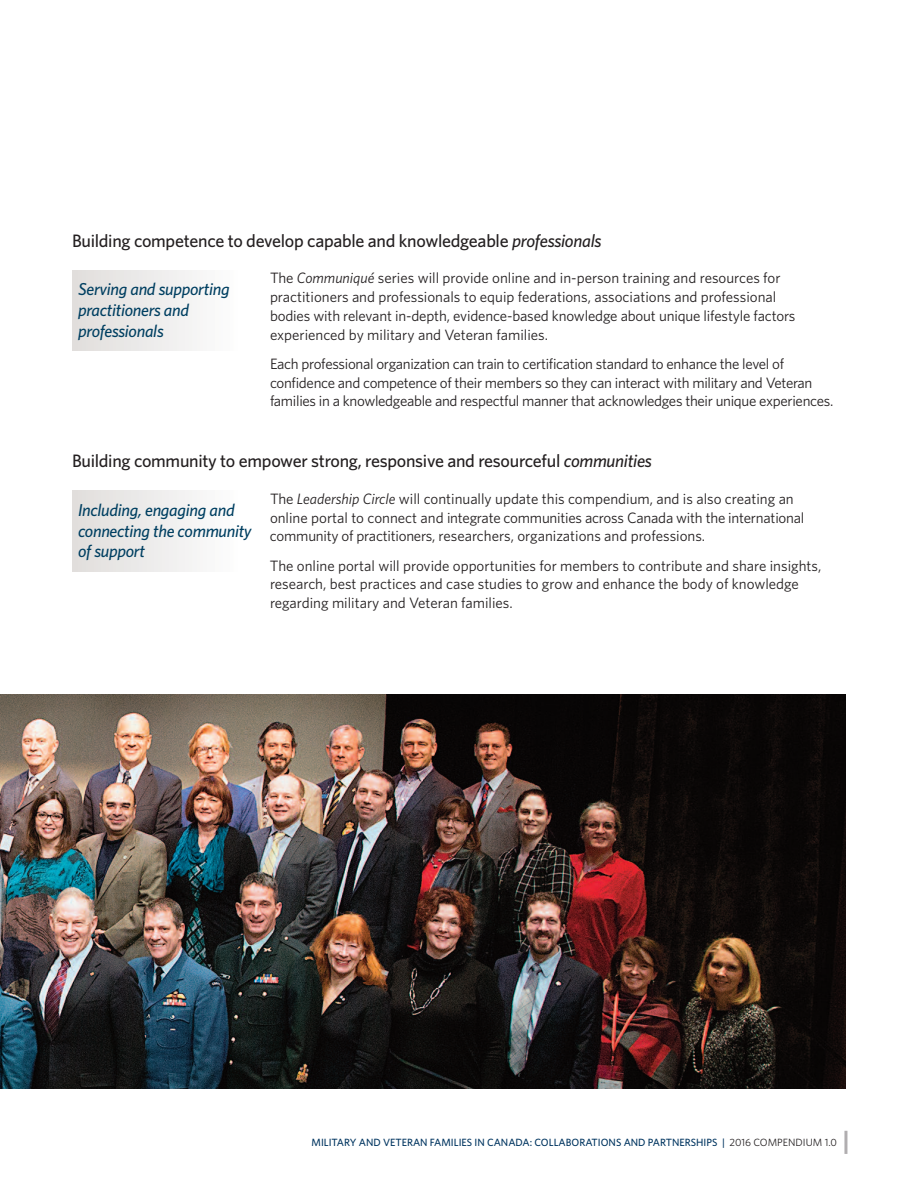
<style>
.page{position:relative;width:918px;height:1188px;background:#fff}
.page>*{position:absolute;margin:0;border:0;box-sizing:border-box;transform-origin:0 0}
.t1{font:500 18px "Whitney";letter-spacing:-.015em;color:#231f20}
.t2{font:italic 500 17.25px/20.7px "Whitney";letter-spacing:-.015em;color:#003f61}
.t3{font:15px/18.8px "Whitney";letter-spacing:-.01em;color:#231f20}
.t4{font:500 10.5px "Whitney";color:#003560}
.s1{font-style:italic}
.s2{font-weight:400;color:#231f20}
</style>
<div class="page">
<hr style="left:844px;top:1131px;width:3px;height:23px;background:#b1aeb0">
<div style="left:72px;top:270px;width:166px;height:81px;background:linear-gradient(to right,#e0dddb,#fcfdfd)"></div>
<div style="left:72px;top:491px;width:166px;height:81px;background:linear-gradient(to right,#e0dddb,#fcfdfd)"></div>
<img style="left:0;top:694px;width:846px;height:395px">
<p class="t1" style="left:72px;top:230px;width:531px">Building competence to develop capable and knowledgeable <span class="s1">professionals</span></p>
<p class="t2" style="left:78px;top:279px;width:153px">Serving and supporting practitioners and professionals</p>
<p class="t3" style="left:270px;top:269px;width:527px">The <span class="s1">Communiqué</span> series will provide online and in-person training and resources for practitioners and professionals to equip federations, associations and professional bodies with relevant in-depth, evidence-based knowledge about unique lifestyle factors experienced by military and Veteran families.</p>
<p class="t3" style="left:270px;top:354px;width:565px">Each professional organization can train to certification standard to enhance the level of confidence and competence of their members so they can interact with military and Veteran families in a knowledgeable and respectful manner that acknowledges their unique experiences.</p>
<p class="t1" style="left:72px;top:451px;width:581px">Building community to empower strong, responsive and resourceful <span class="s1">communities</span></p>
<p class="t2" style="left:78px;top:500px;width:175px">Including, engaging and connecting the community of support</p>
<p class="t3" style="left:270px;top:489px;width:536px">The <span class="s1">Leadership Circle</span> will continually update this compendium, and is also creating an online portal to connect and integrate communities across Canada with the international community of practitioners, researchers, organizations and professions.</p>
<p class="t3" style="left:270px;top:556px;width:553px">The online portal will provide opportunities for members to contribute and share insights, research, best practices and case studies to grow and enhance the body of knowledge regarding military and Veteran families.</p>
<p class="t4" style="left:312px;top:1137px;width:527px">MILITARY AND VETERAN FAMILIES IN CANADA: COLLABORATIONS AND PARTNERSHIPS | <span class="s2">2016 COMPENDIUM 1.0</span></p>
</div>
